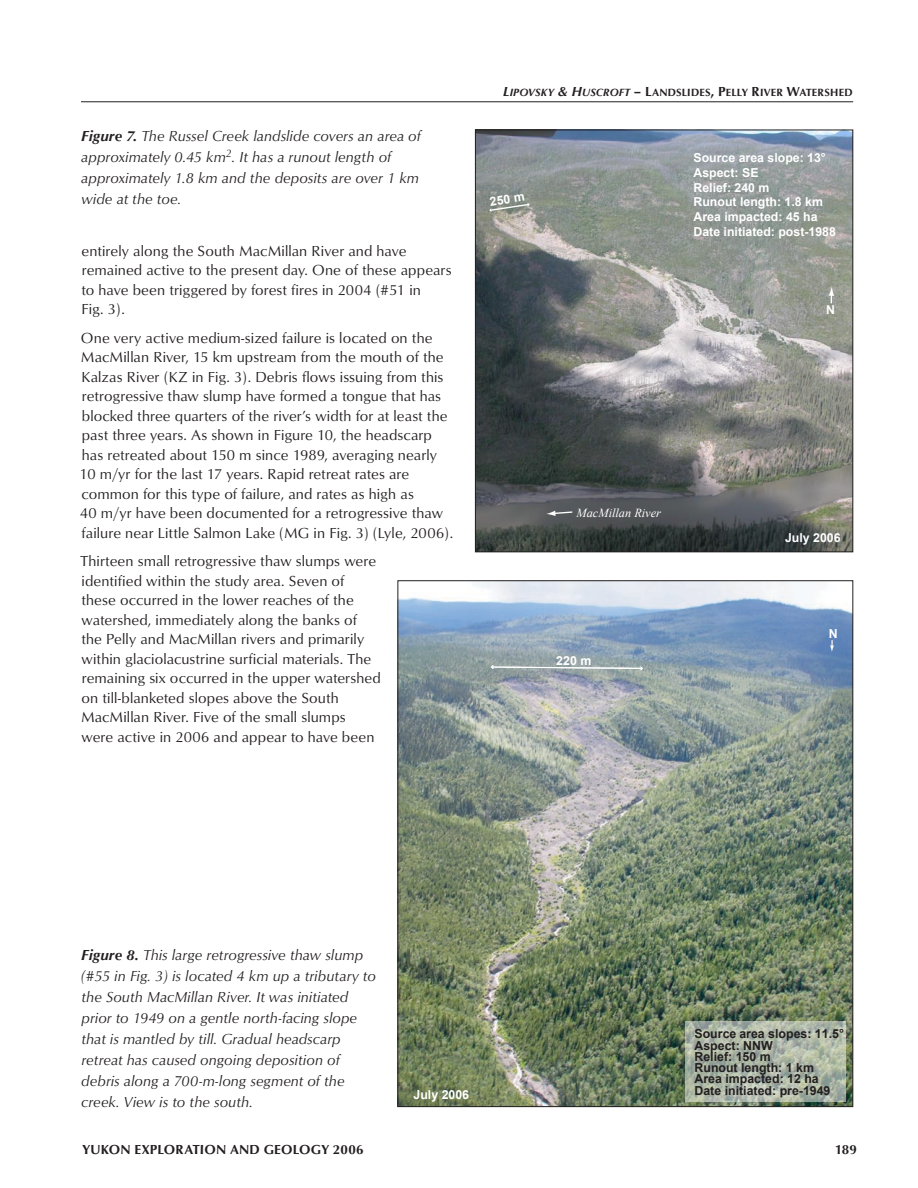
<style>
.page{position:relative;width:918px;height:1188px;background:#fff}
.page>*{position:absolute;margin:0;border:0;box-sizing:border-box;transform-origin:0 0}
.t1{font:15px/19.5px "Optimum Roman DTC";letter-spacing:.005em;color:#231f20}
.t2{font:15px/21px "Optimum Roman Italic DTC";letter-spacing:.005em;color:#231f20}
.t3{font:13.5px "Optimum Bold DTC";letter-spacing:.01em;color:#231f20}
.t4{font:700 12.45px/11.2px "Arial";color:#231f20}
.t5{font:700 12.45px "Arial";color:#fff}
.t6{font:700 12.3px/14.9px "Arial";color:#fff}
.t7{font:italic 12.3px "Times New Roman";color:#fff}
.t8{font:10.8px "Optimum Bold DTC";letter-spacing:.015em;color:#231f20}
.s1{font-family:"Optimum Bold Italic DTC"}
.s2{font-family:"Optimum Bold Italic DTC";font-size:13.5px}
.s3{font-size:13.5px}
</style>
<div class="page">
<hr style="left:81px;top:101px;width:772px;height:1px;background:#231f20">
<img style="left:477px;top:132px;width:374px;height:418px">
<svg style="left:489px;top:203px;width:41px;height:9px"></svg>
<svg style="left:546px;top:511px;width:28px;height:5px"></svg>
<svg style="left:829px;top:287px;width:5px;height:16px"></svg>
<img style="left:400px;top:583px;width:451px;height:522px">
<svg style="left:685px;top:1021px;width:161px;height:81px;background:#adb6a7"></svg>
<svg style="left:830px;top:640px;width:4px;height:12px"></svg>
<svg style="left:491px;top:665px;width:152px;height:5px"></svg>
<p class="t2" style="left:81px;top:126px;width:341px"><span class="s1">FIGURE 7.</span> The Russel Creek landslide covers an area of approximately 0.45 km<sup>2</sup>. It has a runout length of approximately 1.8 km and the deposits are over 1 km wide at the toe.</p>
<p class="t1" style="left:81px;top:240px;width:372px">entirely along the South MacMillan River and have remained active to the present day. One of these appears to have been triggered by forest fires in 2004 (#51 in<br>Fig. 3).</p>
<p class="t1" style="left:80px;top:327px;width:375px">One very active medium-sized failure is located on the MacMillan River, 15 km upstream from the mouth of the Kalzas River (KZ in Fig. 3). Debris flows issuing from this retrogressive thaw slump have formed a tongue that has blocked three quarters of the river’s width for at least the past three years. As shown in Figure 10, the headscarp has retreated about 150 m since 1989, averaging nearly 10 m/yr for the last 17 years. Rapid retreat rates are common for this type of failure, and rates as high as<br>40 m/yr have been documented for a retrogressive thaw failure near Little Salmon Lake (MG in Fig. 3) (Lyle, 2006).</p>
<p class="t1" style="left:80px;top:551px;width:302px">Thirteen small retrogressive thaw slumps were identified within the study area. Seven of these occurred in the lower reaches of the watershed, immediately along the banks of<br>the Pelly and MacMillan rivers and primarily within glaciolacustrine surficial materials. The remaining six occurred in the upper watershed on till-blanketed slopes above the South MacMillan River. Five of the small slumps<br>were active in 2006 and appear to have been</p>
<p class="t8" style="left:503px;top:86px;width:351px"><span class="s2">L</span><span class="s1">IPOVSKY</span> <span class="s2">&amp; H</span><span class="s1">USCROFT</span> <span class="s3">– L</span>ANDSLIDES<span class="s3">, P</span>ELLY <span class="s3">R</span>IVER <span class="s3">W</span>ATERSHED</p>
<p class="t6" style="left:489px;top:195px;width:36px;rotate:-9deg">250 m</p>
<p class="t6" style="left:694px;top:151px;width:144px">Source area slope: 13°<br>Aspect: SE<br>Relief: 240 m<br>Runout length: 1.8 km<br>Area impacted: 45 ha<br>Date initiated: post-1988</p>
<p class="t6" style="left:826px;top:303px;width:10px">N</p>
<p class="t7" style="left:576px;top:506px;width:86px">MacMillan River</p>
<p class="t5" style="left:556px;top:653px;width:37px">220 m</p>
<p class="t6" style="left:785px;top:531px;width:57px">July 2006</p>
<p class="t5" style="left:829px;top:626px;width:10px">N</p>
<p class="t2" style="left:81px;top:944px;width:296px"><span class="s1">FIGURE 8.</span> This large retrogressive thaw slump (#55 in Fig. 3) is located 4 km up a tributary to the South MacMillan River. It was initiated prior to 1949 on a gentle north-facing slope that is mantled by till. Gradual headscarp retreat has caused ongoing deposition of debris along a 700-m-long segment of the creek. View is to the south.</p>
<p class="t5" style="left:414px;top:1088px;width:57px">July 2006</p>
<p class="t4" style="left:695px;top:1028px;width:151px">Source area slopes: 11.5°<br>Aspect: NNW<br>Relief: 150 m<br>Runout length: 1 km<br>Area impacted: 12 ha<br>Date initiated: pre-1949</p>
<p class="t3" style="left:83px;top:1141px;width:283px">YUKON EXPLORATION AND GEOLOGY 2006</p>
<p class="t3" style="left:835px;top:1141px;width:24px">189</p>
</div>
